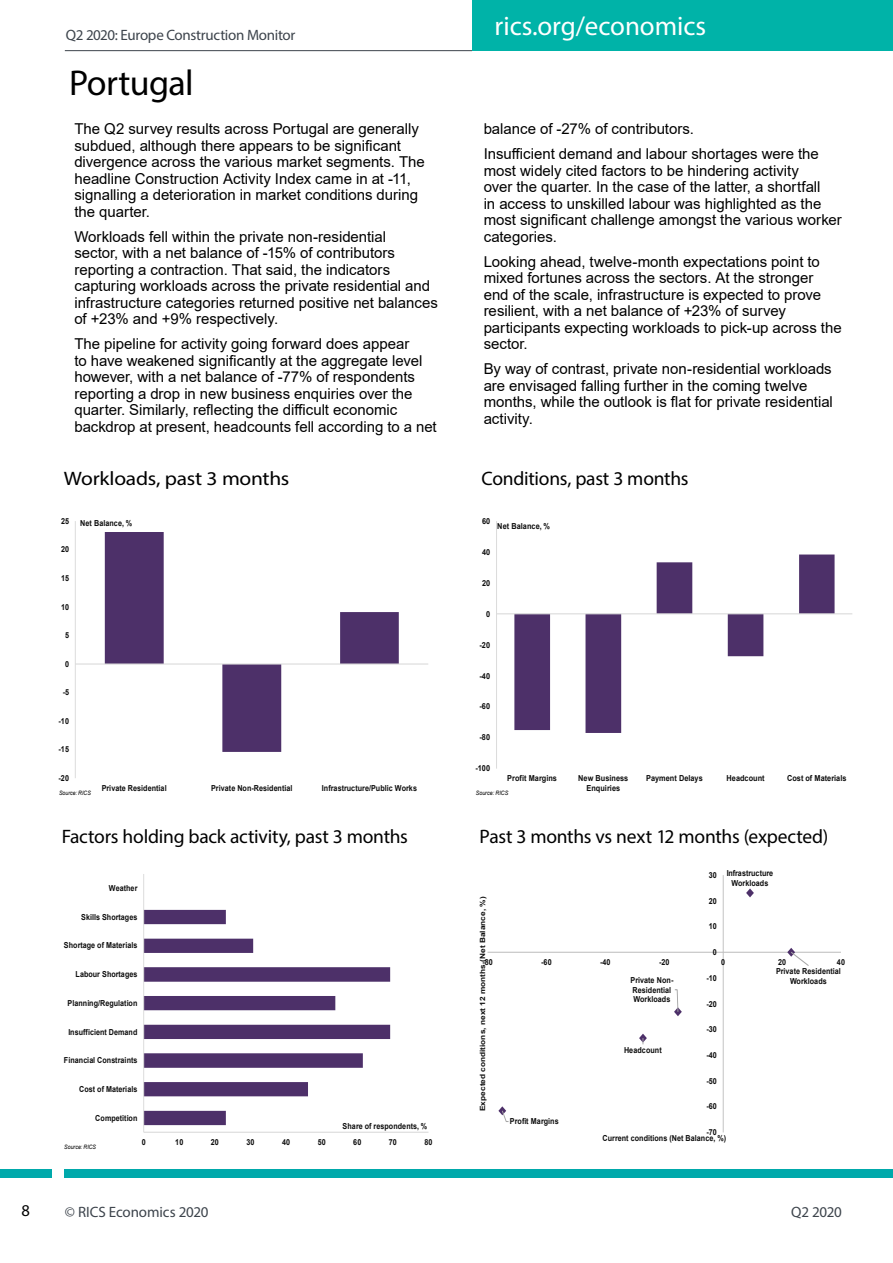
<style>
.page{position:relative;width:893px;height:1263px;background:#fff}
.page>*{position:absolute;margin:0;border:0;box-sizing:border-box;transform-origin:0 0}
.t1{font:36px "Myriad Pro";letter-spacing:-.02em;color:#000}
.t2{font:27px "Myriad Pro";letter-spacing:-.005em;color:#fff}
.t3{font:19.5px "Myriad Pro";letter-spacing:-.01em;color:#000}
.t4{font:19.5px "Myriad Pro";letter-spacing:-.01em;color:#000;scale:1.1 1}
.t5{font:16.5px "Myriad Pro";color:#000}
.t6{font:15px/16.5px "Arial";color:#000}
.t7{font:15px "Myriad Pro";letter-spacing:-.02em;color:#3d444c}
.t8{font:700 8.25px/9.6px "Arial";letter-spacing:.01em;color:#0d0d0d;scale:.87 1}
.t9{font:700 8.25px/9.6px "Arial";letter-spacing:.01em;color:#0d0d0d;text-align:center;scale:.89 1}
.t10{font:700 7.2px "Arial";letter-spacing:.01em;color:#0d0d0d;scale:1.15 1}
.t11{font:italic 6px "Arial";color:#000;scale:.87 1}
.t12{font:italic 6px "Arial";color:#000;scale:.89 1}
</style>
<div class="page">
<hr style="left:65px;top:50px;width:407px;height:1px;background:#3d444c">
<div style="left:0;top:1169px;width:51px;height:9px;background:#00a9ab"></div>
<div style="left:64px;top:1169px;width:829px;height:9px;background:#00a9ab"></div>
<div style="left:472px;top:0;width:421px;height:51px;background:#00b3a8"></div>
<svg style="left:105px;top:532px;width:294px;height:220px"></svg>
<hr style="left:75px;top:521px;width:1px;height:257px;background:#d9d9d9">
<hr style="left:75px;top:664px;width:353px;height:1px;background:#d9d9d9">
<svg style="left:514px;top:554px;width:320px;height:179px"></svg>
<hr style="left:496px;top:521px;width:1px;height:248px;background:#d9d9d9">
<hr style="left:497px;top:614px;width:355px;height:1px;background:#d9d9d9">
<svg style="left:144px;top:910px;width:246px;height:215px"></svg>
<hr style="left:144px;top:1132px;width:284px;height:1px;background:#d9d9d9">
<hr style="left:143px;top:874px;width:1px;height:258px;background:#d9d9d9">
<hr style="left:723px;top:875px;width:1px;height:257px;background:#bfbfbf">
<hr style="left:488px;top:952px;width:353px;height:1px;background:#bfbfbf">
<svg style="left:746px;top:888px;width:8px;height:9px"></svg>
<svg style="left:498px;top:1106px;width:11px;height:16px"></svg>
<svg style="left:639px;top:1034px;width:8px;height:10px"></svg>
<svg style="left:787px;top:948px;width:22px;height:18px"></svg>
<svg style="left:674px;top:989px;width:8px;height:27px"></svg>
<p class="t5" style="left:21px;top:1200px;width:10px">8</p>
<p class="t7" style="left:66px;top:25px;width:231px">Q2 2020: Europe Construction Monitor</p>
<h1 class="t1" style="left:69px;top:61px;width:126px">Portugal</h1>
<p class="t6" style="left:74px;top:121px;width:352px">The Q2 survey results across Portugal are generally subdued, although there appears to be significant divergence across the various market segments. The headline Construction Activity Index came in at -11, signalling a deterioration in market conditions during the quarter.</p>
<p class="t6" style="left:74px;top:228px;width:365px">Workloads fell within the private non-residential<br>sector, with a net balance of -15% of contributors reporting a contraction. That said, the indicators capturing workloads across the private residential and infrastructure categories returned positive net balances of +23% and +9% respectively.</p>
<p class="t6" style="left:74px;top:336px;width:364px">The pipeline for activity going forward does appear<br>to have weakened significantly at the aggregate level however, with a net balance of -77% of respondents reporting a drop in new business enquiries over the quarter. Similarly, reflecting the difficult economic backdrop at present, headcounts fell according to a net</p>
<h3 class="t4" style="left:64px;top:466px;width:207px">Workloads, past 3 months</h3>
<p class="t8" style="left:61px;top:516px;width:11px">25</p>
<p class="t8" style="left:61px;top:545px;width:11px">20</p>
<p class="t8" style="left:61px;top:573px;width:11px">15</p>
<p class="t8" style="left:61px;top:602px;width:11px">10</p>
<p class="t8" style="left:65px;top:630px;width:6px">5</p>
<p class="t8" style="left:65px;top:659px;width:6px">0</p>
<p class="t8" style="left:63px;top:688px;width:9px">-5</p>
<p class="t8" style="left:59px;top:716px;width:13px">-10</p>
<p class="t8" style="left:59px;top:745px;width:13px">-15</p>
<p class="t8" style="left:59px;top:773px;width:13px">-20</p>
<p class="t8" style="left:80px;top:519px;width:61px">Net Balance, %</p>
<p class="t11" style="left:59px;top:788px;width:38px">Source: RICS</p>
<p class="t8" style="left:102px;top:783px;width:76px">Private Residential</p>
<p class="t8" style="left:211px;top:783px;width:95px">Private Non-Residential</p>
<p class="t8" style="left:322px;top:783px;width:111px">Infrastructure/Public Works</p>
<h3 class="t3" style="left:62px;top:824px;width:348px">Factors holding back activity, past 3 months</h3>
<p class="t8" style="left:109px;top:883px;width:34px">Weather</p>
<p class="t8" style="left:81px;top:912px;width:66px">Skills Shortages</p>
<p class="t8" style="left:64px;top:941px;width:86px">Shortage of Materials</p>
<p class="t8" style="left:76px;top:969px;width:73px">Labour Shortages</p>
<p class="t8" style="left:68px;top:998px;width:82px">Planning/Regulation</p>
<p class="t8" style="left:68px;top:1027px;width:81px">Insufficient Demand</p>
<p class="t8" style="left:64px;top:1055px;width:86px">Financial Constraints</p>
<p class="t8" style="left:79px;top:1084px;width:68px">Cost of Materials</p>
<p class="t8" style="left:95px;top:1113px;width:50px">Competition</p>
<p class="t8" style="left:343px;top:1122px;width:99px">Share of respondents, %</p>
<p class="t11" style="left:64px;top:1142px;width:38px">Source: RICS</p>
<p class="t8" style="left:142px;top:1137px;width:6px">0</p>
<p class="t8" style="left:175px;top:1137px;width:11px">10</p>
<p class="t8" style="left:211px;top:1137px;width:11px">20</p>
<p class="t8" style="left:246px;top:1137px;width:11px">30</p>
<p class="t8" style="left:282px;top:1137px;width:11px">40</p>
<p class="t8" style="left:318px;top:1137px;width:11px">50</p>
<p class="t8" style="left:353px;top:1137px;width:11px">60</p>
<p class="t8" style="left:389px;top:1137px;width:11px">70</p>
<p class="t8" style="left:424px;top:1137px;width:11px">80</p>
<h2 class="t2" style="left:495px;top:10px;width:213px">rics.org/economics</h2>
<p class="t6" style="left:484px;top:116px;width:337px;line-height:25px">balance of -27% of contributors.<br>Insufficient demand and labour shortages were the</p>
<p class="t6" style="left:484px;top:162px;width:360px">most widely cited factors to be hindering activity<br>over the quarter. In the case of the latter, a shortfall<br>in access to unskilled labour was highlighted as the most significant challenge amongst the various worker categories.</p>
<p class="t6" style="left:484px;top:253px;width:359px">Looking ahead, twelve-month expectations point to mixed fortunes across the sectors. At the stronger end of the scale, infrastructure is expected to prove resilient, with a net balance of +23% of survey participants expecting workloads to pick-up across the sector.</p>
<p class="t6" style="left:484px;top:361px;width:351px">By way of contrast, private non-residential workloads are envisaged falling further in the coming twelve months, while the outlook is flat for private residential activity.</p>
<h3 class="t3" style="left:482px;top:466px;width:208px">Conditions, past 3 months</h3>
<p class="t9" style="left:482px;top:516px;width:11px">60</p>
<p class="t9" style="left:497px;top:521px;width:61px">Net Balance, %</p>
<p class="t9" style="left:482px;top:547px;width:11px">40</p>
<p class="t9" style="left:482px;top:578px;width:11px">20</p>
<p class="t9" style="left:486px;top:609px;width:6px">0</p>
<p class="t9" style="left:480px;top:640px;width:13px">-20</p>
<p class="t9" style="left:480px;top:671px;width:13px">-40</p>
<p class="t9" style="left:480px;top:702px;width:13px">-60</p>
<p class="t9" style="left:480px;top:733px;width:13px">-80</p>
<p class="t9" style="left:475px;top:764px;width:18px">-100</p>
<p class="t9" style="left:507px;top:774px;width:57px">Profit Margins</p>
<p class="t9" style="left:578px;top:774px;width:58px">New Business<br>Enquiries</p>
<p class="t9" style="left:646px;top:774px;width:65px">Payment Delays</p>
<p class="t9" style="left:726px;top:774px;width:44px">Headcount</p>
<p class="t9" style="left:787px;top:774px;width:68px">Cost of Materials</p>
<p class="t12" style="left:476px;top:788px;width:38px">Source: RICS</p>
<h3 class="t3" style="left:479px;top:824px;width:351px">Past 3 months vs next 12 months (expected)</h3>
<p class="t8" style="left:709px;top:870px;width:11px">30</p>
<p class="t8" style="left:727px;top:868px;width:55px;text-align:center">Infrastructure<br>Workloads</p>
<p class="t10" style="left:478px;top:1111px;width:188px;rotate:-90deg">Expected conditions, next 12 months (Net Balance, %)</p>
<p class="t8" style="left:709px;top:896px;width:11px">20</p>
<p class="t8" style="left:709px;top:922px;width:11px">10</p>
<p class="t8" style="left:713px;top:947px;width:6px">0</p>
<p class="t8" style="left:482px;top:957px;width:13px">-80</p>
<p class="t8" style="left:541px;top:957px;width:13px">-60</p>
<p class="t8" style="left:600px;top:957px;width:13px">-40</p>
<p class="t8" style="left:659px;top:957px;width:13px">-20</p>
<p class="t8" style="left:721px;top:957px;width:6px">0</p>
<p class="t8" style="left:778px;top:957px;width:11px">20</p>
<p class="t8" style="left:837px;top:957px;width:11px">40</p>
<p class="t8" style="left:776px;top:967px;width:76px">Private Residential</p>
<p class="t8" style="left:706px;top:973px;width:13px">-10</p>
<p class="t8" style="left:631px;top:975px;width:51px">Private Non-</p>
<p class="t8" style="left:790px;top:976px;width:44px">Workloads</p>
<p class="t8" style="left:633px;top:985px;width:46px">Residential<br>Workloads</p>
<p class="t8" style="left:706px;top:999px;width:13px">-20</p>
<p class="t8" style="left:706px;top:1025px;width:13px">-30</p>
<p class="t8" style="left:624px;top:1045px;width:45px">Headcount</p>
<p class="t8" style="left:706px;top:1050px;width:13px">-40</p>
<p class="t8" style="left:706px;top:1076px;width:13px">-50</p>
<p class="t8" style="left:706px;top:1102px;width:13px">-60</p>
<p class="t8" style="left:510px;top:1117px;width:57px">Profit Margins</p>
<p class="t8" style="left:706px;top:1127px;width:13px">-70</p>
<p class="t8" style="left:603px;top:1133px;width:144px">Current conditions (Net Balance, %)</p>
<p class="t7" style="left:65px;top:1202px;width:145px">© RICS Economics 2020</p>
<p class="t7" style="left:791px;top:1202px;width:52px">Q2 2020</p>
</div>
